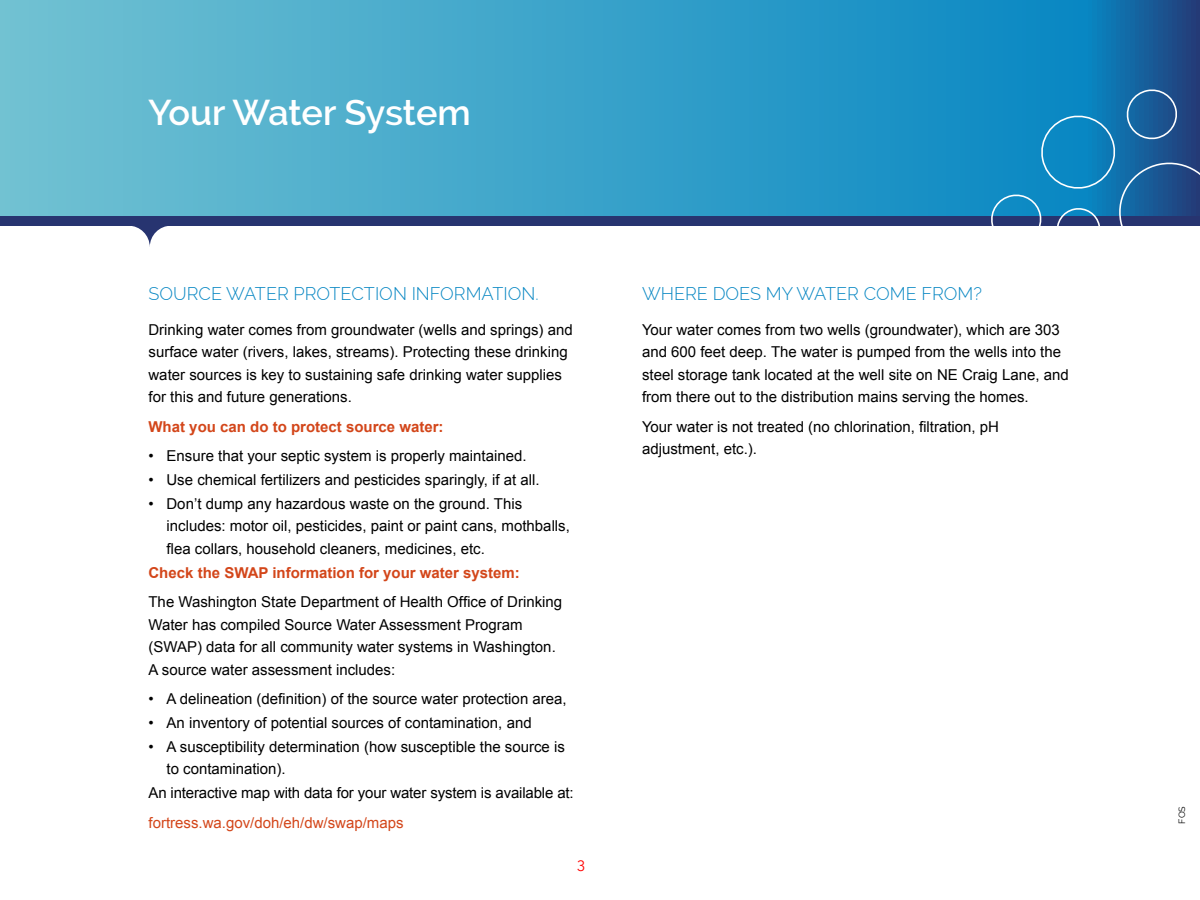
<style>
.page{position:relative;width:1200px;height:900px;background:#fff}
.page>*{position:absolute;margin:0;border:0;box-sizing:border-box;transform-origin:0 0}
.t1{font:600 36px "Raleway";color:#fff}
.t2{font:300 18px "Raleway";color:#0887c3}
.t3{font:15px/22.5px "Arial";color:#000}
.t4{font:700 15px "Arial";color:#d3461a}
.t5{font:15px "Arial";color:#d3461a}
.t6{font:15px "Avenir Next LT Com";color:#f00}
.t7{font:9px "Raleway";color:#000}
</style>
<div class="page">
<div style="left:0;top:0;width:1200px;height:219px;background:linear-gradient(to right,#6fc8d9,#0474b4)"></div>
<div style="left:0;top:216px;width:1200px;height:10px;background:#273470"></div>
<svg style="left:132px;top:226px;width:36px;height:21px"></svg>
<svg style="left:941px;top:88px;width:259px;height:138px;background:#1a77af"></svg>
<h1 class="t1" style="left:148px;top:92px;width:324px">Your Water System</h1>
<p class="t2" style="left:148px;top:284px;width:392px">SOURCE WATER PROTECTION INFORMATION.</p>
<p class="t3" style="left:148px;top:319px;width:426px">Drinking water comes from groundwater (wells and springs) and surface water (rivers, lakes, streams). Protecting these drinking water sources is key to sustaining safe drinking water supplies for this and future generations.</p>
<p class="t4" style="left:148px;top:417px;width:297px">What you can do to protect source water:</p>
<p class="t3" style="left:148px;top:445px;width:380px">• Ensure that your septic system is properly maintained.</p>
<p class="t3" style="left:148px;top:469px;width:393px">• Use chemical fertilizers and pesticides sparingly, if at all.</p>
<p class="t3" style="left:166px;top:493px;width:405px;text-indent:-18px">• Don’t dump any hazardous waste on the ground. This includes: motor oil, pesticides, paint or paint cans, mothballs, flea collars, household cleaners, medicines, etc.</p>
<p class="t4" style="left:148px;top:563px;width:373px">Check the SWAP information for your water system:</p>
<p class="t3" style="left:148px;top:591px;width:415px">The Washington State Department of Health Office of Drinking Water has compiled Source Water Assessment Program (SWAP) data for all community water systems in Washington.<br>A source water assessment includes:</p>
<p class="t3" style="left:148px;top:688px;width:420px">• A delineation (definition) of the source water protection area,</p>
<p class="t3" style="left:148px;top:712px;width:385px">• An inventory of potential sources of contamination, and</p>
<p class="t3" style="left:166px;top:736px;width:400px;text-indent:-18px">• A susceptibility determination (how susceptible the source is to contamination).</p>
<p class="t3" style="left:148px;top:782px;width:427px">An interactive map with data for your water system is available at:</p>
<p class="t5" style="left:148px;top:813px;width:257px">fortress.wa.gov/doh/eh/dw/swap/maps</p>
<p class="t6" style="left:577px;top:857px;width:10px">3</p>
<p class="t2" style="left:642px;top:284px;width:341px">WHERE DOES MY WATER COME FROM?</p>
<p class="t3" style="left:642px;top:319px;width:428px">Your water comes from two wells (groundwater), which are 303 and 600 feet deep. The water is pumped from the wells into the steel storage tank located at the well site on NE Craig Lane, and from there out to the distribution mains serving the homes.</p>
<p class="t3" style="left:642px;top:415px;width:359px">Your water is not treated (no chlorination, filtration, pH adjustment, etc.).</p>
<p class="t7" style="left:1177px;top:824px;width:19px;rotate:-90deg">FOS</p>
</div>
